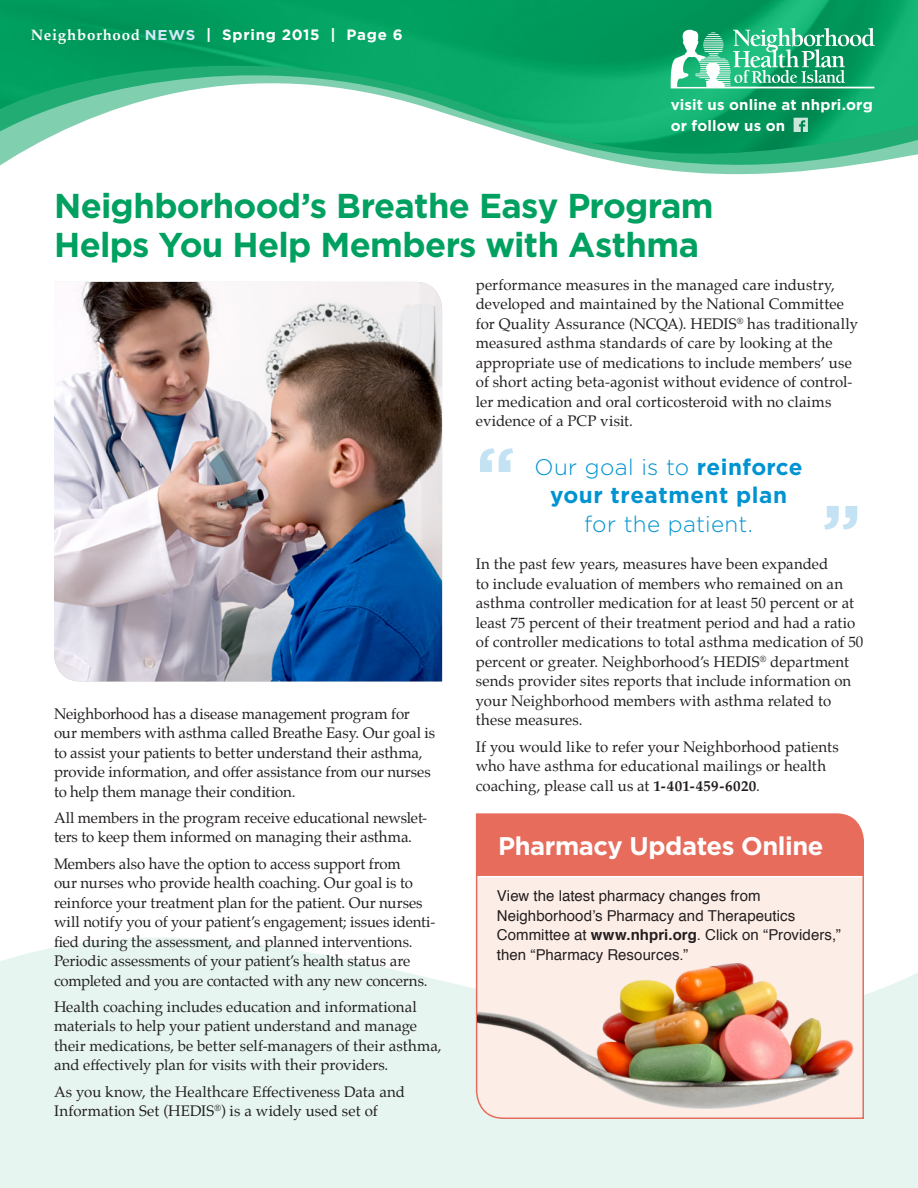
<style>
.page{position:relative;width:918px;height:1188px;background:#fff}
.page>*{position:absolute;margin:0;border:0;box-sizing:border-box;transform-origin:0 0}
.t1{font:700 73.2px "Gotham";color:#c3e2f4}
.headers-_with_subs{font:700 34.5px/39px "Gotham";letter-spacing:-.02em;color:#00a160}
.sidebar_header{font:700 25.5px "Gotham";letter-spacing:-.02em;color:#fff}
.Pull_Quote{font:700 22.5px/28.5px "Gotham";letter-spacing:.02em;color:#0093d1;text-align:center}
.body__Split_Columns{font:15px/19.5px "Palatino";color:#231f20}
.sidebar_body{font:15px/19.5px "Helvetica";letter-spacing:.005em;color:#231f20}
.t2{font:700 15px/21px "Gotham";letter-spacing:.015em;color:#fff}
.t3{font:700 15px "Gotham";letter-spacing:.05em;color:#fff}
.s1{font-family:"Palatino"}
.s2{font-size:14.25px;color:#d1e8f6}
.s3{font-weight:300}
.s4{font-weight:700}
</style>
<div class="page">
<img style="left:0;top:0;width:918px;height:175px">
<div style="left:0;top:937px;width:918px;height:251px;background:#e6f5ef"></div>
<svg style="left:794px;top:118px;width:14px;height:14px"></svg>
<svg style="left:671px;top:28px;width:204px;height:60px"></svg>
<svg style="left:475px;top:813px;width:390px;height:307px;background:#f0a79c"></svg>
<img style="left:478px;top:923px;width:384px;height:190px">
<img style="left:54px;top:282px;width:388px;height:399px">
<p class="t3" style="left:31px;top:26px;width:373px"><span class="s1">Neighborhood</span> <span class="s2">NEWS</span> | Spring 2015 | Page 6</p>
<p class="t2" style="left:671px;top:94px;width:204px">visit us online at nhpri.org or follow us on</p>
<p class="headers-_with_subs" style="left:54px;top:185px;width:661px">Neighborhood’s Breathe Easy Program<br>Helps You Help Members with Asthma</p>
<p class="body__Split_Columns" style="left:476px;top:275px;width:384px">performance measures in the managed care industry, developed and maintained by the National Committee for Quality Assurance (NCQA). HEDIS<sup>®</sup> has traditionally measured asthma standards of care by looking at the appropriate use of medications to include members’ use of short acting beta-agonist without evidence of control&shy;ler medication and oral corticosteroid with no claims evidence of a PCP visit.</p>
<p class="body__Split_Columns" style="left:54px;top:704px;width:383px">Neighborhood has a disease management program for our members with asthma called Breathe Easy. Our goal is to assist your patients to better understand their asthma, provide information, and offer assistance from our nurses to help them manage their condition.</p>
<p class="body__Split_Columns" style="left:54px;top:808px;width:375px">All members in the program receive educational newslet&shy;ters to keep them informed on managing their asthma.</p>
<p class="body__Split_Columns" style="left:54px;top:854px;width:383px">Members also have the option to access support from<br>our nurses who provide health coaching. Our goal is to reinforce your treatment plan for the patient. Our nurses will notify you of your patient’s engagement; issues identi&shy;fied during the assessment, and planned interventions.<br>Periodic assessments of your patient’s health status are completed and you are contacted with any new concerns.</p>
<p class="body__Split_Columns" style="left:54px;top:997px;width:389px">Health coaching includes education and informational materials to help your patient understand and manage their medications, be better self-managers of their asthma, and effectively plan for visits with their providers.</p>
<p class="body__Split_Columns" style="left:54px;top:1082px;width:353px">As you know, the Healthcare Effectiveness Data and<br>Information Set (HEDIS<sup>®</sup>) is a widely used set of</p>
<p class="t1" style="left:476px;top:432px;width:41px">“</p>
<p class="Pull_Quote" style="left:534px;top:452px;width:270px"><span class="s3">Our goal is to</span> reinforce your treatment plan <span class="s3">for the patient.</span></p>
<p class="t1" style="left:861px;top:546px;width:41px;rotate:-180deg">“</p>
<p class="body__Split_Columns" style="left:476px;top:554px;width:389px">In the past few years, measures have been expanded<br>to include evaluation of members who remained on an asthma controller medication for at least 50 percent or at least 75 percent of their treatment period and had a ratio of controller medications to total asthma medication of 50 percent or greater. Neighborhood’s HEDIS<sup>®</sup> department sends provider sites reports that include information on your Neighborhood members with asthma related to these measures.</p>
<p class="body__Split_Columns" style="left:476px;top:737px;width:364px">If you would like to refer your Neighborhood patients who have asthma for educational mailings or health coaching, please call us at <span class="s4">1-401-459-6020</span>.</p>
<p class="sidebar_header" style="left:498px;top:832px;width:327px">Pharmacy Updates Online</p>
<p class="sidebar_body" style="left:497px;top:887px;width:345px">View the latest pharmacy changes from Neighborhood’s Pharmacy and Therapeutics Committee at <span class="s4">www.nhpri.org</span>. Click on “Providers,” then “Pharmacy Resources.”</p>
</div>
